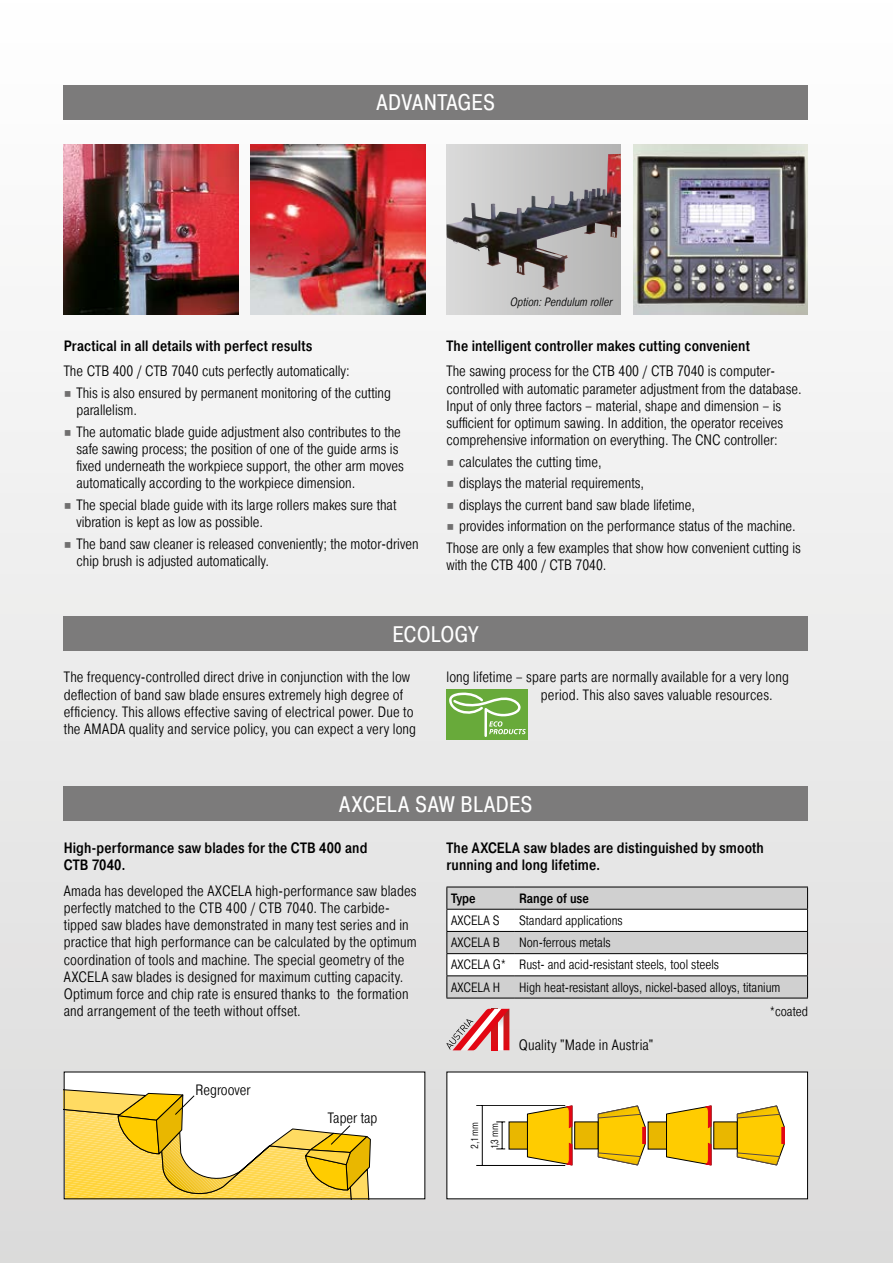
<style>
.page{position:relative;width:893px;height:1263px;background:#fff}
.page>*{position:absolute;margin:0;border:0;box-sizing:border-box;transform-origin:0 0}
.t1{font:22.5px "Pragmatica Cond";color:#fff}
.t2{font:300 15px/17.2px "Pragmatica Cond";color:#000}
.t3{font:500 15px/17.2px "Pragmatica Cond";letter-spacing:.01em;color:#000}
.t4{font:300 13.5px/22.2px "Pragmatica Cond";color:#000}
.t5{font:500 13.5px "Pragmatica Cond";color:#000}
.t6{font:italic 300 12px "Pragmatica Cond";letter-spacing:.005em;color:#000}
.t7{font:300 10.2px "Pragmatica Cond";color:#000}
.s1{font-family:"Utopia Std Capt";font-weight:400;color:#706f6f}
</style>
<div class="page">
<div style="left:0;top:0;width:893px;height:1263px;background:linear-gradient(to bottom,#fefdfd,#dadada)"></div>
<img style="left:64px;top:145px;width:174px;height:170px">
<img style="left:251px;top:145px;width:174px;height:170px">
<img style="left:634px;top:145px;width:174px;height:170px">
<div style="left:447px;top:1072px;width:360px;height:127px;background:#fff"></div>
<div style="left:509px;top:1122px;width:20px;height:27px;background:#e9b700"></div>
<svg style="left:526px;top:1105px;width:47px;height:61px;background:#eebb24"></svg>
<div style="left:575px;top:1122px;width:23px;height:27px;background:#e9b700"></div>
<div style="left:574px;top:1121px;width:25px;height:28px;border:1px solid #000"></div>
<svg style="left:597px;top:1105px;width:49px;height:61px"></svg>
<div style="left:648px;top:1122px;width:20px;height:27px;background:#e9b700"></div>
<svg style="left:666px;top:1105px;width:46px;height:61px;background:#efbc27"></svg>
<div style="left:714px;top:1122px;width:23px;height:27px;background:#e9b700"></div>
<svg style="left:736px;top:1105px;width:49px;height:61px"></svg>
<svg style="left:496px;top:1121px;width:9px;height:28px"></svg>
<hr style="left:476px;top:1105px;width:89px;height:1px;background:#000">
<hr style="left:476px;top:1165px;width:89px;height:1px;background:#000">
<hr style="left:482px;top:1105px;width:1px;height:60px;background:#000">
<div style="left:64px;top:1072px;width:361px;height:127px;background:#fff"></div>
<svg style="left:64px;top:1089px;width:307px;height:113px"></svg>
<div style="left:446px;top:145px;width:175px;height:170px;background:linear-gradient(to right,#dadada,#b3b3b2)"></div>
<img style="left:446px;top:154px;width:175px;height:137px">
<div style="left:64px;top:85px;width:744px;height:34px;background:#7c7b7b"></div>
<div style="left:64px;top:787px;width:744px;height:34px;background:#7c7b7b"></div>
<svg style="left:446px;top:887px;width:362px;height:111px"></svg>
<hr style="left:446px;top:998px;width:69px;height:1px;background:#000">
<hr style="left:515px;top:998px;width:293px;height:1px;background:#000">
<div style="left:64px;top:617px;width:744px;height:34px;background:#7c7b7b"></div>
<div style="left:446px;top:689px;width:82px;height:50px;background:#68aa3a"></div>
<svg style="left:449px;top:692px;width:77px;height:45px"></svg>
<svg style="left:446px;top:1009px;width:63px;height:41px;background:#de8c90"></svg>
<h1 class="t1" style="left:376px;top:88px;width:121px">ADVANTAGES</h1>
<p class="t6" style="left:510px;top:295px;width:104px">Option: Pendulum roller</p>
<p class="t3" style="left:64px;top:337px;width:250px">Practical in all details with perfect results</p>
<p class="t2" style="left:64px;top:363px;width:287px">The CTB 400 / CTB 7040 cuts perfectly automatically:</p>
<p class="t2" style="left:77px;top:384px;width:316px;text-indent:-13px"><span class="s1">■</span> This is also ensured by permanent monitoring of the cutting parallelism.</p>
<p class="t2" style="left:77px;top:423px;width:329px;text-indent:-13px"><span class="s1">■</span> The automatic blade guide adjustment also contributes to the safe sawing process; the position of one of the guide arms is fixed underneath the workpiece support, the other arm moves automatically according to the workpiece dimension.</p>
<p class="t2" style="left:77px;top:496px;width:321px;text-indent:-13px"><span class="s1">■</span> The special blade guide with its large rollers makes sure that vibration is kept as low as possible.</p>
<p class="t2" style="left:77px;top:535px;width:343px;text-indent:-13px"><span class="s1">■</span> The band saw cleaner is released conveniently; the motor-driven chip brush is adjusted automatically.</p>
<p class="t3" style="left:446px;top:337px;width:305px">The intelligent controller makes cutting convenient</p>
<p class="t2" style="left:446px;top:363px;width:357px">The sawing process for the CTB 400 / CTB 7040 is computer&shy;controlled with automatic parameter adjustment from the database.<br>Input of only three factors – material, shape and dimension – is sufficient for optimum sawing. In addition, the operator receives comprehensive information on everything. The CNC controller:</p>
<p class="t2" style="left:446px;top:453px;width:157px"><span class="s1">■</span> calculates the cutting time,</p>
<p class="t2" style="left:446px;top:475px;width:199px"><span class="s1">■</span> displays the material requirements,</p>
<p class="t2" style="left:446px;top:496px;width:250px"><span class="s1">■</span> displays the current band saw blade lifetime,</p>
<p class="t2" style="left:446px;top:516px;width:356px;line-height:21.5px"><span class="s1">■</span> provides information on the performance status of the machine.<br>Those are only a few examples that show how convenient cutting is</p>
<p class="t2" style="left:446px;top:557px;width:161px">with the CTB 400 / CTB 7040.</p>
<h1 class="t1" style="left:392px;top:620px;width:88px">ECOLOGY</h1>
<p class="t2" style="left:64px;top:669px;width:354px">The frequency-controlled direct drive in conjunction with the low deflection of band saw blade ensures extremely high degree of efficiency. This allows effective saving of electrical power. Due to the AMADA quality and service policy, you can expect a very long</p>
<p class="t2" style="left:541px;top:669px;width:249px;text-indent:-94px">long lifetime – spare parts are normally available for a very long period. This also saves valuable resources.</p>
<h1 class="t1" style="left:339px;top:790px;width:195px">AXCELA SAW BLADES</h1>
<p class="t3" style="left:64px;top:839px;width:305px">High-performance saw blades for the CTB 400 and<br>CTB 7040.</p>
<p class="t2" style="left:64px;top:882px;width:354px">Amada has developed the AXCELA high-performance saw blades perfectly matched to the CTB 400 / CTB 7040. The carbide&shy;tipped saw blades have demonstrated in many test series and in practice that high performance can be calculated by the optimum coordination of tools and machine. The special geometry of the AXCELA saw blades is designed for maximum cutting capacity.<br>Optimum force and chip rate is ensured thanks to the formation and arrangement of the teeth without offset.</p>
<p class="t5" style="left:451px;top:890px;width:26px">Type</p>
<p class="t5" style="left:519px;top:890px;width:71px">Range of use</p>
<p class="t3" style="left:446px;top:839px;width:319px">The AXCELA saw blades are distinguished by smooth running and long lifetime.</p>
<p class="t4" style="left:451px;top:909px;width:50px">AXCELA S</p>
<p class="t4" style="left:519px;top:909px;width:105px">Standard applications</p>
<p class="t4" style="left:451px;top:932px;width:50px">AXCELA B</p>
<p class="t4" style="left:451px;top:932px;width:269px;text-indent:68px">Non-ferrous metals<br>AXCELA G* Rust- and acid-resistant steels, tool steels<br>AXCELA H</p>
<p class="t4" style="left:519px;top:976px;width:263px">High heat-resistant alloys, nickel-based alloys, titanium</p>
<p class="t4" style="left:770px;top:1001px;width:40px">*coated</p>
<p class="t2" style="left:196px;top:1081px;width:57px">Regroover</p>
<p class="t2" style="left:328px;top:1109px;width:51px">Taper tap</p>
<p class="t2" style="left:519px;top:1037px;width:136px">Quality "Made in Austria"</p>
<p class="t7" style="left:469px;top:1149px;width:28px;rotate:-90deg">2,1 mm</p>
<p class="t7" style="left:489px;top:1149px;width:27px;rotate:-90deg">1,3 mm</p>
</div>
